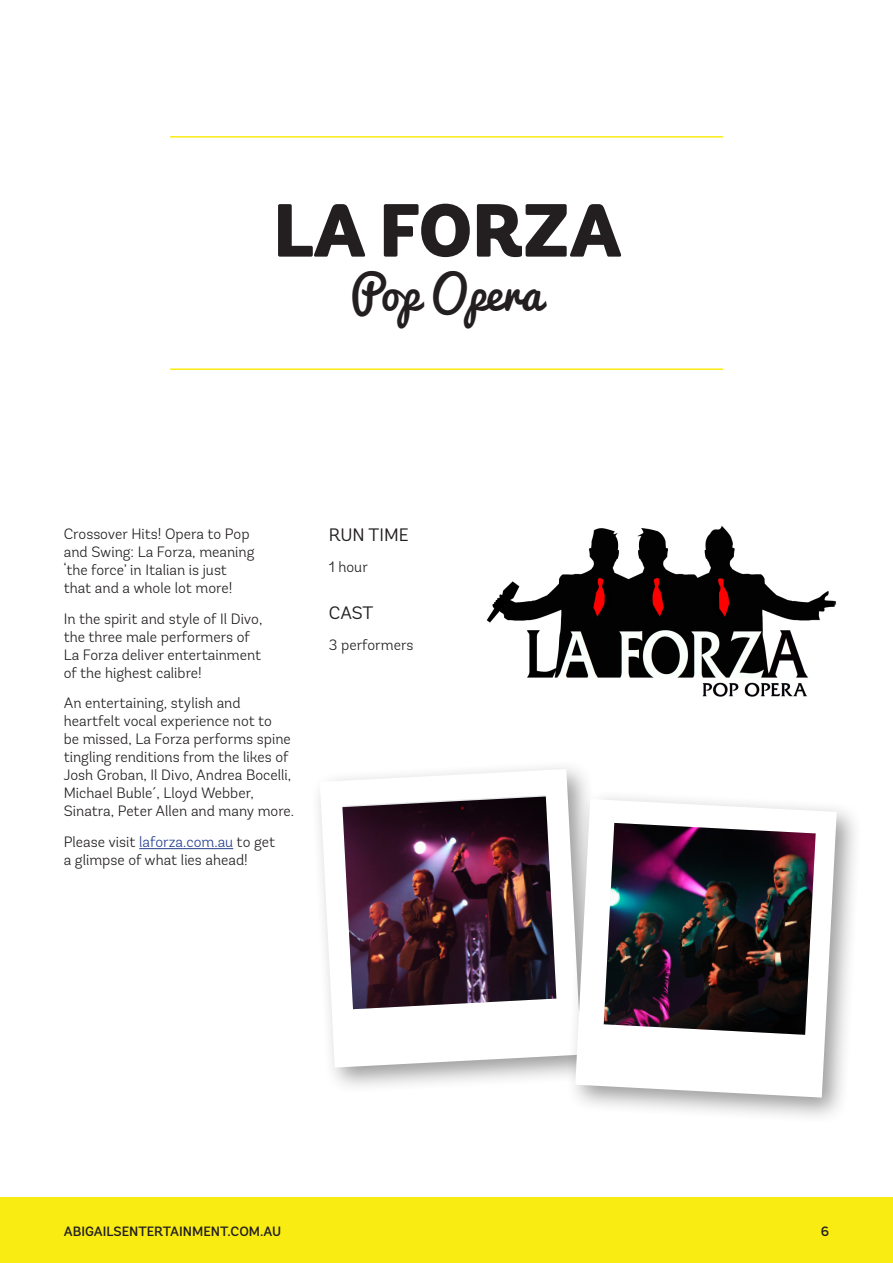
<style>
.page{position:relative;width:893px;height:1263px;background:#fff}
.page>*{position:absolute;margin:0;border:0;box-sizing:border-box;transform-origin:0 0}
.t1{font:900 75px "Andes Rounded";color:#231f20}
.t2{font:45px "Pacifico";color:#231f20}
.body_subhead{font:18px "Andes Rounded";color:#231f20}
.t3{font:300 15px/18px "Andes Rounded";color:#231f20}
.Paragraph_Style_1{font:500 13.5px "Andes Rounded";color:#231f20}
.s1{color:#253f8e}
</style>
<div class="page">
<div style="left:0;top:1198px;width:893px;height:65px;background:#f9ec12"></div>
<hr style="left:139px;top:848px;width:94px;height:1px;background:#253f8e">
<hr style="left:170px;top:368px;width:553px;height:2px;background:#f9ec12">
<hr style="left:170px;top:136px;width:553px;height:2px;background:#f9ec12">
<div style="left:310px;top:759px;width:298px;height:335px;background:#231f20;opacity:.45"></div>
<svg style="left:320px;top:769px;width:261px;height:298px"></svg>
<img style="left:342px;top:796px;width:214px;height:213px">
<div style="left:565px;top:789px;width:299px;height:335px;background:#231f20;opacity:.45"></div>
<svg style="left:575px;top:799px;width:262px;height:298px"></svg>
<img style="left:604px;top:823px;width:212px;height:212px">
<img style="left:486px;top:525px;width:351px;height:172px">
<p class="t1" style="left:273px;top:182px;width:350px">LA FORZA</p>
<p class="t2" style="left:351px;top:253px;width:193px">Pop Opera</p>
<p class="t3" style="left:64px;top:525px;width:192px">Crossover Hits! Opera to Pop and Swing: La Forza, meaning ‘the force’ in Italian is just that and a whole lot more!</p>
<p class="t3" style="left:64px;top:609px;width:200px">In the spirit and style of Il Divo, the three male performers of<br>La Forza deliver entertainment of the highest calibre!</p>
<p class="t3" style="left:64px;top:694px;width:232px">An entertaining, stylish and heartfelt vocal experience not to<br>be missed, La Forza performs spine tingling renditions from the likes of Josh Groban, Il Divo, Andrea Bocelli, Michael Buble´, Lloyd Webber, Sinatra, Peter Allen and many more.</p>
<p class="t3" style="left:64px;top:833px;width:213px">Please visit <span class="s1">laforza.com.au</span> to get a glimpse of what lies ahead!</p>
<p class="body_subhead" style="left:329px;top:524px;width:81px">RUN TIME</p>
<p class="t3" style="left:329px;top:558px;width:41px">1 hour</p>
<p class="body_subhead" style="left:329px;top:602px;width:46px">CAST</p>
<p class="t3" style="left:329px;top:635px;width:86px">3 performers</p>
<p class="Paragraph_Style_1" style="left:64px;top:1223px;width:219px">ABIGAILSENTERTAINMENT.COM.AU</p>
<p class="Paragraph_Style_1" style="left:821px;top:1223px;width:10px">6</p>
</div>
